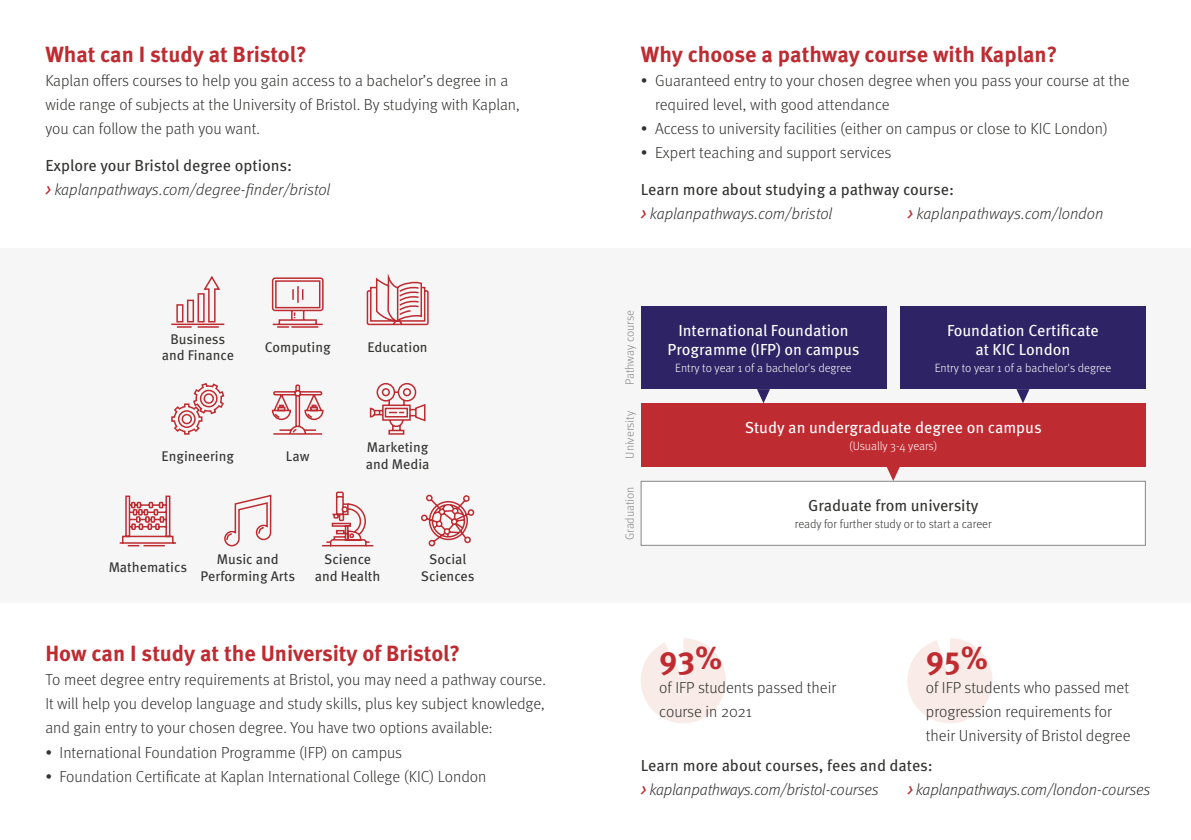
<style>
.page{position:relative;width:1191px;height:840px;background:#fff}
.page>*{position:absolute;margin:0;border:0;box-sizing:border-box;transform-origin:0 0}
.t1{font:700 32px "Meta Pro";color:#be2b31}
.t2{font:700 22px "Meta Pro";color:#be2b31}
.t3{font:300 16px/24px "Meta Pro";color:#333332}
.t4{font:16px/24px "Meta Pro";color:#333332}
.t5{font:italic 300 16px/24px "Meta Pro";letter-spacing:-.005em;color:#333332}
.t6{font:16px/19.2px "Meta Pro";color:#fff;text-align:center}
.t7{font:14px/16.8px "Meta Pro";color:#333332;text-align:center}
.t8{font:300 12px "Meta Pro";color:#fff}
.t9{font:300 12px "Meta Pro";color:#333332}
.t10{font:300 12px "Meta Pro";color:#878787}
.s1{font-weight:400;font-style:normal}
.s2{font-weight:400;color:#be2b31}
.s3{font-style:italic;color:#be2b31}
.s4{font-weight:300;font-style:italic}
</style>
<div class="page">
<div style="left:0;top:249px;width:1191px;height:353px;background:#f6f6f6"></div>
<svg style="left:171px;top:276px;width:54px;height:52px"></svg>
<svg style="left:271px;top:277px;width:53px;height:51px"></svg>
<svg style="left:366px;top:273px;width:63px;height:53px"></svg>
<svg style="left:171px;top:383px;width:54px;height:52px"></svg>
<svg style="left:271px;top:384px;width:53px;height:51px"></svg>
<svg style="left:369px;top:383px;width:57px;height:52px"></svg>
<svg style="left:119px;top:495px;width:57px;height:52px"></svg>
<svg style="left:224px;top:494px;width:48px;height:53px"></svg>
<svg style="left:322px;top:491px;width:52px;height:56px"></svg>
<svg style="left:421px;top:494px;width:54px;height:53px"></svg>
<svg style="left:641px;top:638px;width:85px;height:85px"></svg>
<div style="left:641px;top:306px;width:245px;height:83px;background:#2d2365"></div>
<svg style="left:757px;top:389px;width:13px;height:14px"></svg>
<div style="left:900px;top:306px;width:245px;height:83px;background:#2d2365"></div>
<svg style="left:1016px;top:389px;width:13px;height:14px"></svg>
<div style="left:641px;top:403px;width:504px;height:63px;background:#be2b31"></div>
<svg style="left:886px;top:466px;width:13px;height:14px"></svg>
<div style="left:641px;top:481px;width:504px;height:64px;background:#fff"></div>
<div style="left:641px;top:481px;width:504px;height:64px;border:1px solid #878787"></div>
<svg style="left:907px;top:638px;width:85px;height:85px"></svg>
<h2 class="t2" style="left:45px;top:37px;width:263px">What can I study at Bristol?</h2>
<p class="t3" style="left:45px;top:68px;width:476px">Kaplan offers courses to help you gain access to a bachelor’s degree in a wide range of subjects at the University of Bristol. By studying with Kaplan, you can follow the path you want.</p>
<p class="t5" style="left:45px;top:153px;width:286px"><span class="s1">Explore your Bristol degree options:<br></span><span class="s2">&gt;</span> kaplanpathways.com/degree-finder/bristol</p>
<p class="t7" style="left:162px;top:329px;width:74px">Business and Finance</p>
<p class="t7" style="left:265px;top:337px;width:67px">Computing</p>
<p class="t7" style="left:367px;top:337px;width:62px">Education</p>
<p class="t7" style="left:161px;top:446px;width:74px">Engineering</p>
<p class="t7" style="left:286px;top:446px;width:25px">Law</p>
<p class="t7" style="left:366px;top:438px;width:65px;text-align:left">Marketing and Media</p>
<p class="t7" style="left:109px;top:558px;width:80px">Mathematics</p>
<p class="t7" style="left:200px;top:549px;width:96px">Music and<br>Performing Arts</p>
<p class="t7" style="left:315px;top:549px;width:67px">Science and Health</p>
<p class="t7" style="left:421px;top:549px;width:55px">Social<br>Sciences</p>
<h2 class="t2" style="left:45px;top:636px;width:416px">How can I study at the University of Bristol?</h2>
<p class="t3" style="left:45px;top:666px;width:502px;text-align:justify">To meet degree entry requirements at Bristol, you may need a pathway course.<br>It will help you develop language and study skills, plus key subject knowledge, and gain entry to your chosen degree. You have two options available:</p>
<p class="t3" style="left:45px;top:738px;width:358px">• International Foundation Programme (IFP) on campus</p>
<p class="t3" style="left:45px;top:762px;width:443px">• Foundation Certificate at Kaplan International College (KIC) London</p>
<h2 class="t2" style="left:641px;top:37px;width:418px">Why choose a pathway course with Kaplan?</h2>
<p class="t3" style="left:655px;top:68px;width:476px;text-indent:-14px">• Guaranteed entry to your chosen degree when you pass your course at the required level, with good attendance</p>
<p class="t3" style="left:641px;top:116px;width:468px">• Access to university facilities (either on campus or close to KIC London)</p>
<p class="t3" style="left:641px;top:140px;width:252px">• Expert teaching and support services</p>
<p class="t4" style="left:641px;top:176px;width:315px">Learn more about studying a pathway course: <span class="s3">&gt;</span> <span class="s4">kaplanpathways.com/bristol</span></p>
<p class="t5" style="left:907px;top:201px;width:197px"><span class="s2">&gt;</span> kaplanpathways.com/london</p>
<p class="t10" style="left:621px;top:385px;width:77px;rotate:-90deg">Pathway course</p>
<p class="t10" style="left:621px;top:458px;width:49px;rotate:-90deg">University</p>
<p class="t10" style="left:621px;top:540px;width:55px;rotate:-90deg">Graduation</p>
<p class="t6" style="left:667px;top:319px;width:193px">International Foundation<br>Programme (IFP) on campus</p>
<p class="t8" style="left:675px;top:359px;width:178px">Entry to year 1 of a bachelor's degree</p>
<p class="t6" style="left:947px;top:319px;width:153px">Foundation Certificate at KIC London</p>
<p class="t8" style="left:934px;top:359px;width:178px">Entry to year 1 of a bachelor's degree</p>
<p class="t6" style="left:744px;top:416px;width:298px">Study an undergraduate degree on campus</p>
<p class="t8" style="left:849px;top:437px;width:90px">(Usually 3-4 years)</p>
<p class="t4" style="left:808px;top:492px;width:172px">Graduate from university</p>
<p class="t9" style="left:795px;top:515px;width:198px">ready for further study or to start a career</p>
<h1 class="t1" style="left:659px;top:632px;width:65px">93%</h1>
<p class="t3" style="left:659px;top:674px;width:178px">of IFP students passed their course in 2021</p>
<h1 class="t1" style="left:926px;top:632px;width:64px">95%</h1>
<p class="t3" style="left:926px;top:674px;width:206px">of IFP students who passed met progression requirements for their University of Bristol degree</p>
<p class="t5" style="left:907px;top:775px;width:244px"><span class="s2">&gt;</span> kaplanpathways.com/london-courses</p>
<p class="t4" style="left:641px;top:751px;width:293px">Learn more about courses, fees and dates: <span class="s3">&gt;</span> <span class="s4">kaplanpathways.com/bristol-courses</span></p>
</div>
